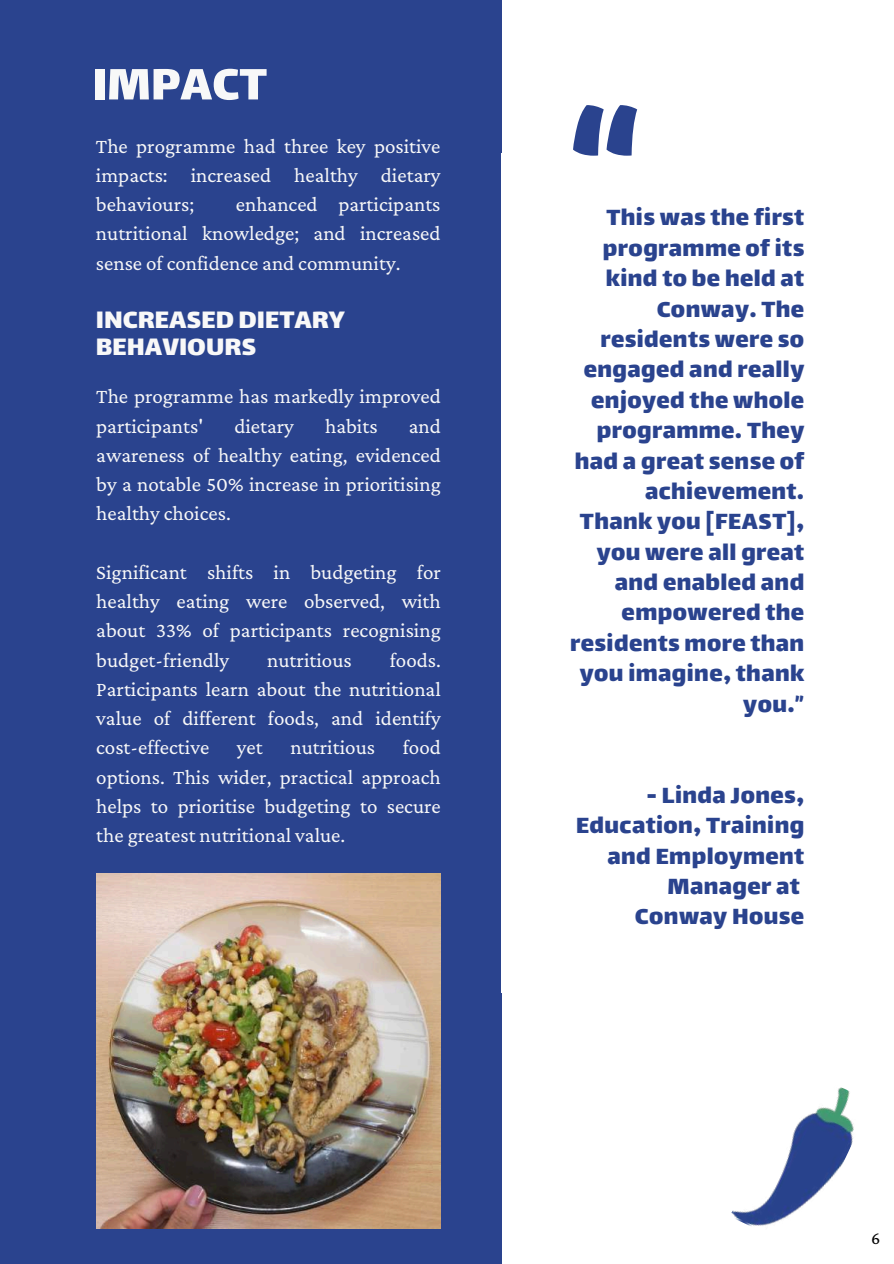
<style>
.page{position:relative;width:894px;height:1264px;background:#fff}
.page>*{position:absolute;margin:0;border:0;box-sizing:border-box;transform-origin:0 0}
.t1{font:216px "Lalezar";color:#2a438e}
.t2{font:53.25px "Lalezar";color:#f8f8f8}
.t3{font:29.25px/27px "Lalezar";color:#f8f8f8}
.t4{font:27px/30.3px "Lalezar";letter-spacing:.015em;color:#2a438e;text-align:right}
.t5{font:21px/29.2px "Crimson Pro";color:#f8f8f8;text-align:justify}
.t6{font:18px "Crimson Pro";color:#000}
</style>
<div class="page">
<div style="left:0;top:0;width:501px;height:1263px;background:#2a438e"></div>
<img style="left:97px;top:873px;width:344px;height:355px">
<img style="left:731px;top:1087px;width:123px;height:139px">
<h2 class="t2" style="left:92px;top:50px;width:176px">IMPACT</h2>
<p class="t5" style="left:96px;top:131px;width:346px">The programme had three key positive impacts: increased healthy dietary behaviours;</p>
<p class="t5" style="left:96px;top:189px;width:346px;text-indent:140px">enhanced participants nutritional knowledge; and increased sense of confidence and community.</p>
<h3 class="t3" style="left:96px;top:304px;width:250px">INCREASEDDIETARY<br>BEHAVIOURS</h3>
<p class="t5" style="left:96px;top:381px;width:346px">The programme has markedly improved participants'</p>
<p class="t5" style="left:96px;top:411px;width:346px;text-indent:312px">and awareness of healthy eating, evidenced by a notable 50% increase in prioritising healthy choices.</p>
<p class="t5" style="left:96px;top:557px;width:346px">Significant shifts in budgeting for healthy eating were observed, with about 33% of participants recognising budget-friendly</p>
<p class="t5" style="left:234px;top:411px;width:61px">dietary</p>
<p class="t5" style="left:325px;top:411px;width:54px">habits</p>
<p class="t5" style="left:96px;top:645px;width:346px;text-indent:293px">foods.<br>Participants learn about the nutritional value of different foods, and identify cost-effective</p>
<p class="t5" style="left:267px;top:645px;width:86px">nutritious</p>
<p class="t5" style="left:96px;top:732px;width:346px;text-indent:306px">food options. This wider, practical approach helps to prioritise budgeting to secure the greatest nutritional value.</p>
<p class="t5" style="left:237px;top:732px;width:27px">yet</p>
<p class="t5" style="left:290px;top:732px;width:86px">nutritious</p>
<h1 class="t1" style="left:566px;top:36px;width:74px">“</h1>
<p class="t4" style="left:570px;top:201px;width:235px">This was the first programme of its kind to be held at<br>Conway. The residents were so engaged and really enjoyed the whole programme. They had a great sense of achievement.<br>Thank you [FEAST], you were all great and enabled and empowered the residents more than you imagine, thank you.”</p>
<p class="t4" style="left:576px;top:778px;width:230px">- Linda Jones,<br>Education, Training and Employment<br>Manager at<br>Conway House</p>
<p class="t6" style="left:871px;top:1227px;width:11px">6</p>
</div>
